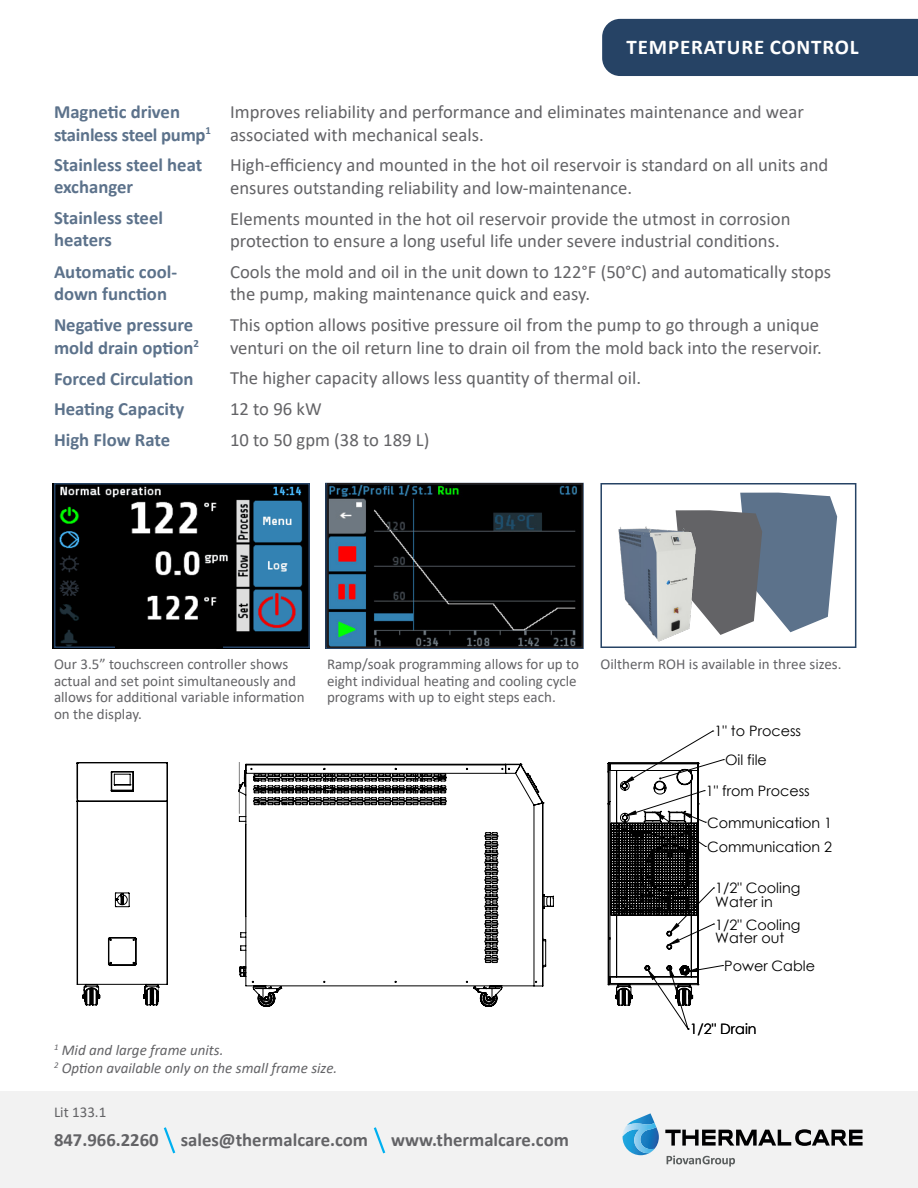
<style>
.page{position:relative;width:918px;height:1188px;background:#fff}
.page>*{position:absolute;margin:0;border:0;box-sizing:border-box;transform-origin:0 0}
.t1{font:700 21px "Calibri";letter-spacing:.04em;color:#fff}
.t2{font:18.75px/22.5px "Calibri";color:#636366}
.t3{font:700 18.75px/22.5px "Calibri";color:#5c728b}
.t4{font:700 18.75px "Calibri";color:#636366}
.t5{font:15px/16.5px "Calibri";color:#636366}
.t6{font:italic 15px "Calibri";color:#636366}
.t7{font:14.4px/14px "Century Gothic";color:#000}
</style>
<div class="page">
<div style="left:602px;top:19px;width:316px;height:57px;background:#264365"></div>
<div style="left:0;top:1092px;width:918px;height:96px;background:#f2f2f2"></div>
<svg style="left:373px;top:1127px;width:13px;height:27px"></svg>
<svg style="left:163px;top:1127px;width:13px;height:27px"></svg>
<svg style="left:629px;top:1113px;width:30px;height:42px"></svg>
<img style="left:623px;top:1123px;width:33px;height:30px">
<svg style="left:667px;top:1156px;width:68px;height:11px"></svg>
<hr style="left:300px;top:1148px;width:547px;height:1px;background:#c0c0c0">
<hr style="left:63px;top:707px;width:1px;height:340px;background:#c0c0c0">
<hr style="left:300px;top:1112px;width:547px;height:1px;background:#c0c0c0">
<hr style="left:724px;top:1160px;width:123px;height:1px;background:#c0c0c0">
<svg style="left:665px;top:1129px;width:198px;height:20px"></svg>
<hr style="left:63px;top:707px;width:784px;height:1px;background:#c0c0c0">
<hr style="left:63px;top:1187px;width:784px;height:1px;background:#c0c0c0">
<hr style="left:898px;top:707px;width:1px;height:340px;background:#c0c0c0">
<hr style="left:239px;top:726px;width:1px;height:87px;background:#808080">
<svg style="left:76px;top:762px;width:92px;height:244px"></svg>
<svg style="left:238px;top:763px;width:316px;height:244px"></svg>
<svg style="left:607px;top:730px;width:117px;height:300px"></svg>
<div style="left:64px;top:712px;width:515px;height:50px;background:#fff"></div>
<div style="left:545px;top:746px;width:18px;height:149px;background:#fff"></div>
<div style="left:159px;top:989px;width:19px;height:23px;background:#fff"></div>
<div style="left:600px;top:483px;width:256px;height:165px;border:2px solid #264365"></div>
<img style="left:53px;top:484px;width:254px;height:164px">
<img style="left:330px;top:486px;width:250px;height:159px">
<div style="left:54px;top:483px;width:256px;height:165px;border:2px solid #264365"></div>
<div style="left:327px;top:483px;width:256px;height:165px;border:2px solid #231f20"></div>
<svg style="left:675px;top:492px;width:163px;height:143px"></svg>
<img style="left:614px;top:519px;width:89px;height:127px">
<div style="left:115px;top:625px;width:108px;height:22px;background:#000"></div>
<p class="t1" style="left:627px;top:32px;width:234px">TEMPERATURE CONTROL</p>
<p class="t3" style="left:54px;top:100px;width:158px">Magnetic driven stainless steel pump<sup>1</sup></p>
<p class="t2" style="left:230px;top:100px;width:575px">Improves reliability and performance and eliminates maintenance and wear associated with mechanical seals.</p>
<p class="t2" style="left:230px;top:153px;width:600px">High-efficiency and mounted in the hot oil reservoir is standard on all units and ensures outstanding reliability and low-maintenance.</p>
<p class="t2" style="left:230px;top:207px;width:562px">Elements mounted in the hot oil reservoir provide the utmost in corrosion protection to ensure a long useful life under severe industrial conditions.</p>
<p class="t2" style="left:230px;top:260px;width:603px">Cools the mold and oil in the unit down to 122°F (50°C) and automatically stops the pump, making maintenance quick and easy.</p>
<p class="t2" style="left:230px;top:313px;width:593px">This option allows positive pressure oil from the pump to go through a unique venturi on the oil return line to drain oil from the mold back into the reservoir.</p>
<p class="t2" style="left:230px;top:367px;width:413px">The higher capacity allows less quantity of thermal oil.</p>
<p class="t2" style="left:230px;top:397px;width:93px">12 to 96 kW</p>
<p class="t2" style="left:230px;top:428px;width:201px">10 to 50 gpm (38 to 189 L)</p>
<p class="t3" style="left:54px;top:153px;width:150px">Stainless steel heat exchanger</p>
<p class="t3" style="left:54px;top:206px;width:111px">Stainless steel heaters</p>
<p class="t3" style="left:54px;top:260px;width:125px">Automatic cool&shy;down function</p>
<p class="t3" style="left:54px;top:314px;width:146px">Negative pressure mold drain option<sup>2</sup></p>
<p class="t3" style="left:54px;top:367px;width:141px">Forced Circulation</p>
<p class="t3" style="left:54px;top:398px;width:132px">Heating Capacity</p>
<p class="t3" style="left:54px;top:429px;width:118px">High Flow Rate</p>
<p class="t5" style="left:54px;top:655px;width:252px">Our 3.5” touchscreen controller shows actual and set point simultaneously and allows for additional variable information on the display.</p>
<p class="t5" style="left:327px;top:655px;width:254px">Ramp/soak programming allows for up to eight individual heating and cooling cycle programs with up to eight steps each.</p>
<p class="t5" style="left:600px;top:655px;width:243px">Oiltherm ROH is available in three sizes.</p>
<p class="t7" style="left:715px;top:724px;width:88px">1" to Process</p>
<p class="t7" style="left:725px;top:753px;width:43px">Oil file</p>
<p class="t7" style="left:706px;top:784px;width:105px">1" from Process</p>
<p class="t7" style="left:707px;top:815px;width:127px">Communication 1</p>
<p class="t7" style="left:707px;top:839px;width:127px">Communication 2</p>
<p class="t7" style="left:715px;top:881px;width:87px">1/2" Cooling<br>Water in</p>
<p class="t7" style="left:715px;top:917px;width:87px">1/2" Cooling<br>Water out</p>
<p class="t7" style="left:724px;top:959px;width:92px">Power Cable</p>
<p class="t6" style="left:54px;top:1039px;width:171px"><sup>1</sup> Mid and large frame units.</p>
<p class="t6" style="left:54px;top:1057px;width:285px"><sup>2</sup> Option available only on the small frame size.</p>
<p class="t5" style="left:54px;top:1104px;width:54px">Lit 133.1</p>
<p class="t4" style="left:54px;top:1127px;width:516px">847.966.2260 sales@thermalcare.com www.thermalcare.com</p>
<p class="t7" style="left:690px;top:1022px;width:68px">1/2" Drain</p>
</div>
